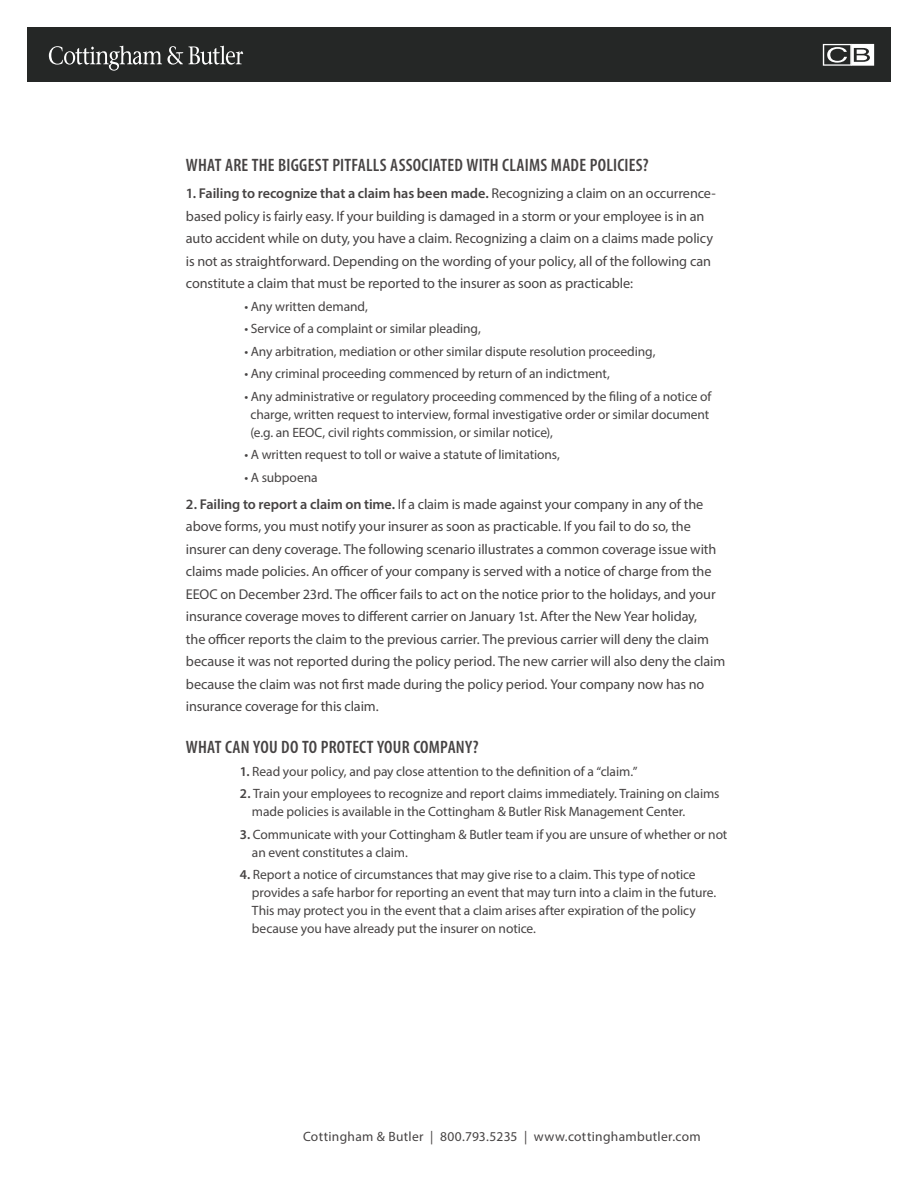
<style>
.page{position:relative;width:918px;height:1188px;background:#fff}
.page>*{position:absolute;margin:0;border:0;box-sizing:border-box;transform-origin:0 0}
.t1{font:600 condensed 18px "Myriad Pro";letter-spacing:.01em;color:#464343}
.t2{font:14.25px/22.5px "Myriad Pro";letter-spacing:-.01em;color:#464343}
.t3{font:13.5px/18px "Myriad Pro";letter-spacing:-.01em;color:#464343}
.t4{font:13.5px "Myriad Pro";letter-spacing:.02em;color:#464343}
.s1{font-weight:600}
</style>
<div class="page">
<div style="left:27px;top:27px;width:864px;height:55px;background:#252726"></div>
<svg style="left:49px;top:46px;width:134px;height:25px"></svg>
<svg style="left:189px;top:46px;width:54px;height:19px"></svg>
<svg style="left:822px;top:43px;width:52px;height:23px"></svg>
<p class="t1" style="left:186px;top:154px;width:464px">WHAT ARE THE BIGGEST PITFALLS ASSOCIATED WITH CLAIMS MADE POLICIES?</p>
<p class="t2" style="left:186px;top:182px;width:531px"><span class="s1">1. Failing to recognize that a claim has been made.</span> Recognizing a claim on an occurrence&shy;based policy is fairly easy. If your building is damaged in a storm or your employee is in an auto accident while on duty, you have a claim. Recognizing a claim on a claims made policy is not as straightforward. Depending on the wording of your policy, all of the following can constitute a claim that must be reported to the insurer as soon as practicable:</p>
<p class="t3" style="left:244px;top:297px;width:125px">• Any written demand,</p>
<p class="t3" style="left:244px;top:319px;width:238px">• Service of a complaint or similar pleading,</p>
<p class="t3" style="left:244px;top:342px;width:413px">• Any arbitration, mediation or other similar dispute resolution proceeding,</p>
<p class="t3" style="left:244px;top:364px;width:367px">• Any criminal proceeding commenced by return of an indictment,</p>
<p class="t3" style="left:250px;top:387px;width:463px;text-indent:-6px">• Any administrative or regulatory proceeding commenced by the filing of a notice of charge, written request to interview, formal investigative order or similar document (e.g. an EEOC, civil rights commission, or similar notice),</p>
<p class="t3" style="left:244px;top:445px;width:317px">• A written request to toll or waive a statute of limitations,</p>
<p class="t3" style="left:244px;top:468px;width:75px">• A subpoena</p>
<p class="t2" style="left:186px;top:492px;width:541px"><span class="s1">2. Failing to report a claim on time.</span> If a claim is made against your company in any of the above forms, you must notify your insurer as soon as practicable. If you fail to do so, the insurer can deny coverage. The following scenario illustrates a common coverage issue with claims made policies. An officer of your company is served with a notice of charge from the EEOC on December 23rd. The officer fails to act on the notice prior to the holidays, and your insurance coverage moves to different carrier on January 1st. After the New Year holiday,<br>the officer reports the claim to the previous carrier. The previous carrier will deny the claim because it was not reported during the policy period. The new carrier will also deny the claim because the claim was not first made during the policy period. Your company now has no insurance coverage for this claim.</p>
<p class="t1" style="left:186px;top:736px;width:294px">WHAT CAN YOU DO TO PROTECT YOUR COMPANY?</p>
<p class="t3" style="left:240px;top:762px;width:399px"><span class="s1">1.</span> Read your policy, and pay close attention to the definition of a “claim.”</p>
<p class="t3" style="left:252px;top:784px;width:469px;text-indent:-12px"><span class="s1">2.</span> Train your employees to recognize and report claims immediately. Training on claims made policies is available in the Cottingham &amp; Butler Risk Management Center.</p>
<p class="t3" style="left:252px;top:825px;width:477px;text-indent:-12px"><span class="s1">3.</span> Communicate with your Cottingham &amp; Butler team if you are unsure of whether or not an event constitutes a claim.</p>
<p class="t3" style="left:252px;top:865px;width:466px;text-indent:-12px"><span class="s1">4.</span> Report a notice of circumstances that may give rise to a claim. This type of notice provides a safe harbor for reporting an event that may turn into a claim in the future.<br>This may protect you in the event that a claim arises after expiration of the policy because you have already put the insurer on notice.</p>
<p class="t4" style="left:303px;top:1128px;width:399px">Cottingham &amp; Butler | 800.793.5235 | www.cottinghambutler.com</p>
</div>
